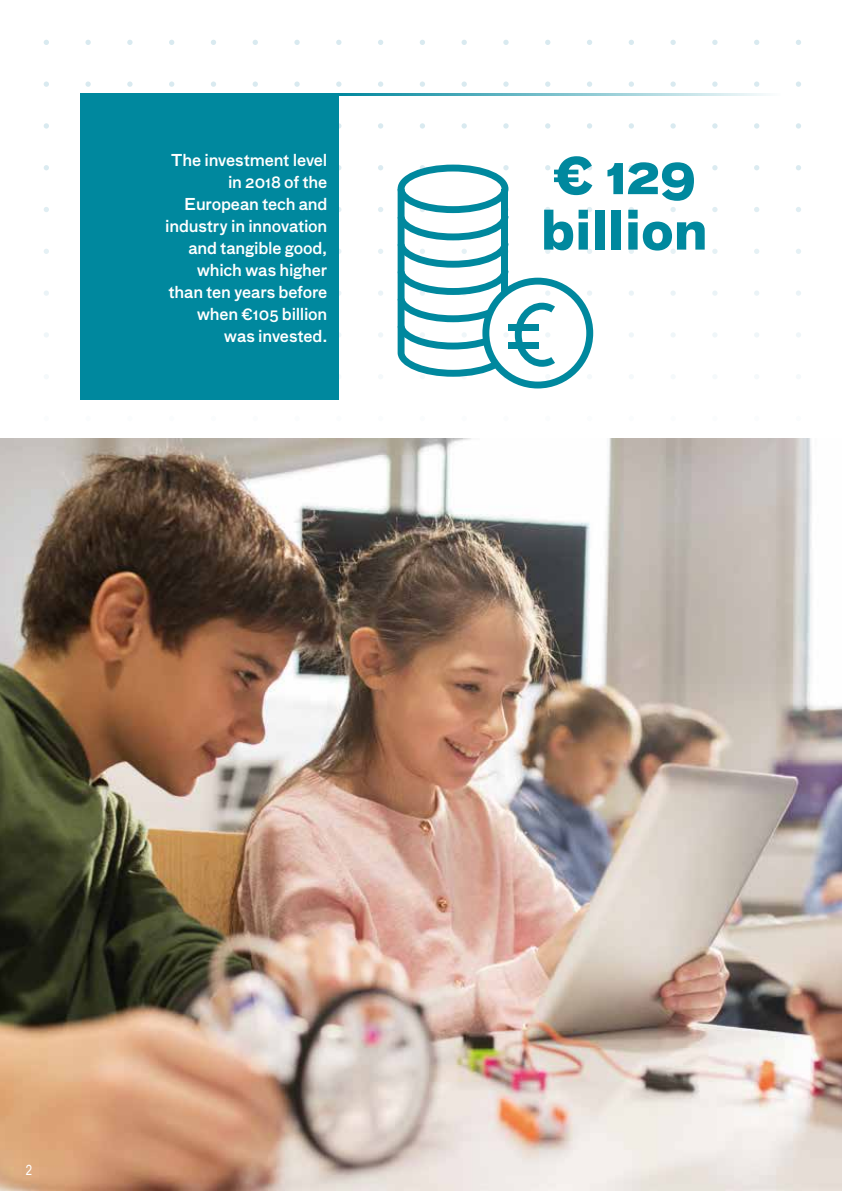
<style>
.page{position:relative;width:842px;height:1191px;background:#fff}
.page>*{position:absolute;margin:0;border:0;box-sizing:border-box;transform-origin:0 0}
.t1{font:700 52.8px/55.4px "Bau";color:#00889e}
.t2{font:500 16px/22px "Bau";letter-spacing:-.015em;color:#fff;text-align:right}
.t3{font:14px "Arial Narrow";color:#fff}
</style>
<div class="page">
<svg style="left:127px;top:40px;width:6px;height:5px"></svg>
<svg style="left:169px;top:40px;width:5px;height:5px"></svg>
<svg style="left:211px;top:40px;width:5px;height:5px"></svg>
<svg style="left:253px;top:40px;width:5px;height:5px"></svg>
<svg style="left:294px;top:40px;width:6px;height:5px"></svg>
<svg style="left:336px;top:40px;width:5px;height:5px"></svg>
<svg style="left:378px;top:40px;width:5px;height:5px"></svg>
<svg style="left:420px;top:40px;width:5px;height:5px"></svg>
<svg style="left:461px;top:40px;width:6px;height:5px"></svg>
<svg style="left:503px;top:40px;width:6px;height:5px"></svg>
<svg style="left:545px;top:40px;width:5px;height:5px"></svg>
<svg style="left:587px;top:40px;width:5px;height:5px"></svg>
<svg style="left:629px;top:40px;width:5px;height:5px"></svg>
<svg style="left:670px;top:40px;width:6px;height:5px"></svg>
<svg style="left:712px;top:40px;width:5px;height:5px"></svg>
<svg style="left:754px;top:40px;width:5px;height:5px"></svg>
<svg style="left:796px;top:40px;width:5px;height:5px"></svg>
<svg style="left:127px;top:81px;width:6px;height:6px"></svg>
<svg style="left:169px;top:81px;width:5px;height:6px"></svg>
<svg style="left:211px;top:81px;width:5px;height:6px"></svg>
<svg style="left:253px;top:81px;width:5px;height:6px"></svg>
<svg style="left:294px;top:81px;width:6px;height:6px"></svg>
<svg style="left:336px;top:81px;width:5px;height:6px"></svg>
<svg style="left:378px;top:81px;width:5px;height:6px"></svg>
<svg style="left:420px;top:81px;width:5px;height:6px"></svg>
<svg style="left:461px;top:81px;width:6px;height:6px"></svg>
<svg style="left:503px;top:81px;width:6px;height:6px"></svg>
<svg style="left:545px;top:81px;width:5px;height:6px"></svg>
<svg style="left:587px;top:81px;width:5px;height:6px"></svg>
<svg style="left:629px;top:81px;width:5px;height:6px"></svg>
<svg style="left:670px;top:81px;width:6px;height:6px"></svg>
<svg style="left:712px;top:81px;width:5px;height:6px"></svg>
<svg style="left:754px;top:81px;width:5px;height:6px"></svg>
<svg style="left:796px;top:81px;width:5px;height:6px"></svg>
<svg style="left:378px;top:123px;width:5px;height:6px"></svg>
<svg style="left:420px;top:123px;width:5px;height:6px"></svg>
<svg style="left:461px;top:123px;width:6px;height:6px"></svg>
<svg style="left:503px;top:123px;width:6px;height:6px"></svg>
<svg style="left:545px;top:123px;width:5px;height:6px"></svg>
<svg style="left:587px;top:123px;width:5px;height:6px"></svg>
<svg style="left:629px;top:123px;width:5px;height:6px"></svg>
<svg style="left:670px;top:123px;width:6px;height:6px"></svg>
<svg style="left:712px;top:123px;width:5px;height:6px"></svg>
<svg style="left:754px;top:123px;width:5px;height:6px"></svg>
<svg style="left:796px;top:123px;width:5px;height:6px"></svg>
<svg style="left:378px;top:165px;width:5px;height:5px"></svg>
<svg style="left:629px;top:165px;width:5px;height:5px"></svg>
<svg style="left:670px;top:165px;width:6px;height:5px"></svg>
<svg style="left:712px;top:165px;width:5px;height:5px"></svg>
<svg style="left:754px;top:165px;width:5px;height:5px"></svg>
<svg style="left:796px;top:165px;width:5px;height:5px"></svg>
<svg style="left:378px;top:207px;width:5px;height:5px"></svg>
<svg style="left:629px;top:207px;width:5px;height:5px"></svg>
<svg style="left:670px;top:207px;width:6px;height:5px"></svg>
<svg style="left:712px;top:207px;width:5px;height:5px"></svg>
<svg style="left:754px;top:207px;width:5px;height:5px"></svg>
<svg style="left:796px;top:207px;width:5px;height:5px"></svg>
<svg style="left:378px;top:249px;width:5px;height:5px"></svg>
<svg style="left:629px;top:249px;width:5px;height:5px"></svg>
<svg style="left:670px;top:249px;width:6px;height:5px"></svg>
<svg style="left:712px;top:249px;width:5px;height:5px"></svg>
<svg style="left:754px;top:249px;width:5px;height:5px"></svg>
<svg style="left:796px;top:249px;width:5px;height:5px"></svg>
<svg style="left:378px;top:290px;width:5px;height:6px"></svg>
<svg style="left:629px;top:290px;width:5px;height:6px"></svg>
<svg style="left:671px;top:291px;width:5px;height:5px"></svg>
<svg style="left:712px;top:291px;width:5px;height:5px"></svg>
<svg style="left:754px;top:290px;width:5px;height:6px"></svg>
<svg style="left:796px;top:290px;width:5px;height:6px"></svg>
<svg style="left:378px;top:332px;width:5px;height:5px"></svg>
<svg style="left:629px;top:332px;width:5px;height:5px"></svg>
<svg style="left:671px;top:332px;width:5px;height:5px"></svg>
<svg style="left:712px;top:332px;width:5px;height:5px"></svg>
<svg style="left:754px;top:332px;width:5px;height:5px"></svg>
<svg style="left:796px;top:332px;width:5px;height:5px"></svg>
<svg style="left:44px;top:40px;width:5px;height:5px"></svg>
<svg style="left:85px;top:40px;width:6px;height:5px"></svg>
<svg style="left:44px;top:81px;width:5px;height:6px"></svg>
<svg style="left:85px;top:81px;width:6px;height:6px"></svg>
<svg style="left:44px;top:123px;width:5px;height:6px"></svg>
<svg style="left:44px;top:165px;width:5px;height:5px"></svg>
<svg style="left:44px;top:207px;width:5px;height:5px"></svg>
<svg style="left:44px;top:249px;width:5px;height:5px"></svg>
<svg style="left:44px;top:290px;width:5px;height:6px"></svg>
<svg style="left:44px;top:332px;width:5px;height:5px"></svg>
<img style="left:0;top:439px;width:842px;height:752px">
<div style="left:81px;top:94px;width:258px;height:306px;background:#00889e"></div>
<hr style="left:337px;top:94px;width:444px;height:2px;background:#00889e">
<svg style="left:398px;top:165px;width:195px;height:223px"></svg>
<p class="t2" style="left:165px;top:149px;width:164px">The investment level in 2018 of the<br>European tech and industry in innovation and tangible good, which was higher than ten years before when €105 billion was invested.</p>
<h1 class="t1" style="left:541px;top:148px;width:169px">€ 129 billion</h1>
<p class="t3" style="left:26px;top:1159px;width:8px">2</p>
</div>
